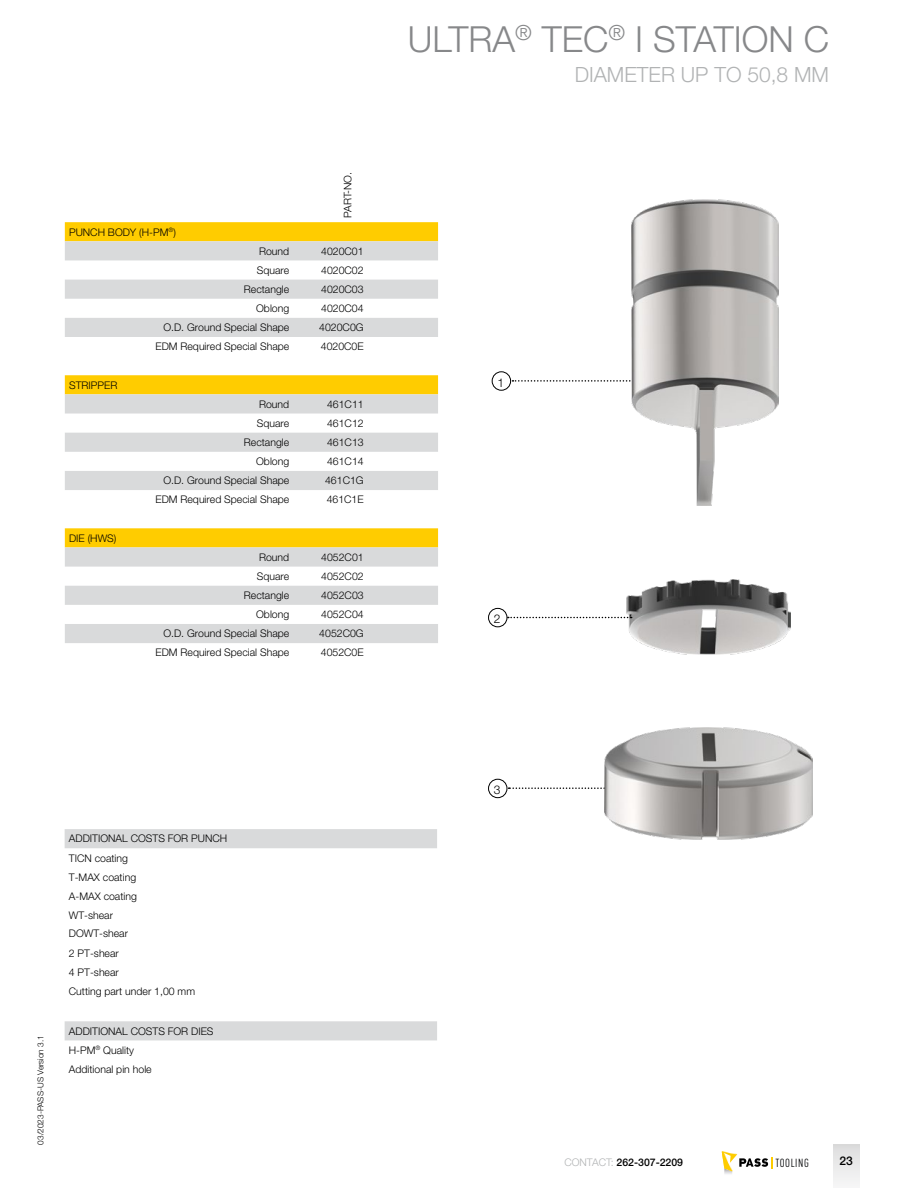
<style>
.page{position:relative;width:918px;height:1188px;background:#fff}
.page>*{position:absolute;margin:0;border:0;box-sizing:border-box;transform-origin:0 0}
.t1{font:300 36px "Helvetica Neue LT Std";color:#87888a}
.t2{font:300 21px "Helvetica Neue LT Std";color:#b1b3b4}
.t3{font:300 12px "Helvetica Neue LT Std";color:#000}
.t4{font:500 12px "Helvetica Neue LT Std";color:#000}
.t5{font:11.7px "DIN Cond";letter-spacing:.05em;color:#000204}
.t6{font:300 10.5px/19px "Helvetica Neue LT Std";color:#000}
.t7{font:500 10.5px "Helvetica Neue LT Std";color:#000}
.t8{font:300 8.25px "Helvetica Neue LT Std";color:#000}
.s1{font-weight:300;color:#b1b3b4}
</style>
<div class="page">
<div style="left:834px;top:1145px;width:25px;height:43px;background:linear-gradient(to bottom,#ddddde,#f7f7f8)"></div>
<svg style="left:722px;top:1151px;width:50px;height:23px"></svg>
<img style="left:627px;top:579px;width:163px;height:75px">
<div style="left:488px;top:779px;width:19px;height:19px;border:1px solid #000;border-radius:50%"></div>
<svg style="left:509px;top:787px;width:96px;height:2px"></svg>
<div style="left:492px;top:371px;width:19px;height:20px;border:1px solid #000;border-radius:50%"></div>
<svg style="left:512px;top:380px;width:119px;height:2px"></svg>
<div style="left:488px;top:608px;width:19px;height:19px;border:1px solid #000;border-radius:50%"></div>
<svg style="left:508px;top:617px;width:124px;height:1px"></svg>
<img style="left:605px;top:728px;width:207px;height:112px">
<img style="left:631px;top:199px;width:147px;height:307px">
<div style="left:65px;top:222px;width:373px;height:19px;background:#fc0"></div>
<svg style="left:65px;top:241px;width:373px;height:402px"></svg>
<svg style="left:65px;top:829px;width:372px;height:211px"></svg>
<p class="t6" style="left:69px;top:222px;width:108px">PUNCH BODY (H-PM<sup>®</sup>)</p>
<p class="t6" style="left:338px;top:218px;width:47px;rotate:-90deg">PART-NO.</p>
<p class="t6" style="left:69px;top:375px;width:50px">STRIPPER</p>
<p class="t6" style="left:69px;top:528px;width:49px">DIE (HWS)</p>
<p class="t6" style="left:259px;top:241px;width:32px">Round</p>
<p class="t6" style="left:321px;top:241px;width:44px">4020C01</p>
<p class="t6" style="left:257px;top:260px;width:34px">Square</p>
<p class="t6" style="left:321px;top:260px;width:44px">4020C02</p>
<p class="t6" style="left:244px;top:279px;width:47px">Rectangle</p>
<p class="t6" style="left:321px;top:279px;width:44px">4020C03</p>
<p class="t6" style="left:256px;top:299px;width:35px">Oblong</p>
<p class="t6" style="left:321px;top:299px;width:44px">4020C04</p>
<p class="t6" style="left:163px;top:318px;width:127px">O.D. Ground Special Shape</p>
<p class="t6" style="left:319px;top:318px;width:46px">4020C0G</p>
<p class="t6" style="left:155px;top:337px;width:135px">EDM Required Special Shape</p>
<p class="t6" style="left:321px;top:337px;width:44px">4020C0E</p>
<p class="t6" style="left:259px;top:394px;width:32px">Round</p>
<p class="t6" style="left:327px;top:394px;width:38px">461C11</p>
<p class="t6" style="left:257px;top:413px;width:34px">Square</p>
<p class="t6" style="left:327px;top:413px;width:38px">461C12</p>
<p class="t6" style="left:244px;top:432px;width:47px">Rectangle</p>
<p class="t6" style="left:327px;top:432px;width:38px">461C13</p>
<p class="t6" style="left:256px;top:452px;width:35px">Oblong</p>
<p class="t6" style="left:327px;top:452px;width:38px">461C14</p>
<p class="t6" style="left:163px;top:471px;width:127px">O.D. Ground Special Shape</p>
<p class="t6" style="left:325px;top:471px;width:40px">461C1G</p>
<p class="t6" style="left:155px;top:490px;width:135px">EDM Required Special Shape</p>
<p class="t6" style="left:327px;top:490px;width:38px">461C1E</p>
<p class="t6" style="left:259px;top:547px;width:32px">Round</p>
<p class="t6" style="left:321px;top:547px;width:44px">4052C01</p>
<p class="t6" style="left:257px;top:566px;width:34px">Square</p>
<p class="t6" style="left:321px;top:566px;width:44px">4052C02</p>
<p class="t6" style="left:244px;top:586px;width:47px">Rectangle</p>
<p class="t6" style="left:321px;top:586px;width:44px">4052C03</p>
<p class="t6" style="left:256px;top:605px;width:35px">Oblong</p>
<p class="t6" style="left:321px;top:605px;width:44px">4052C04</p>
<p class="t6" style="left:163px;top:624px;width:127px">O.D. Ground Special Shape</p>
<p class="t6" style="left:319px;top:624px;width:46px">4052C0G</p>
<p class="t6" style="left:155px;top:643px;width:135px">EDM Required Special Shape</p>
<p class="t6" style="left:321px;top:643px;width:44px">4052C0E</p>
<h1 class="t1" style="left:408px;top:17px;width:423px">ULTRA<sup>®</sup> TEC<sup>®</sup> I STATION C</h1>
<h2 class="t2" style="left:575px;top:62px;width:256px">DIAMETER UP TO 50,8 MM</h2>
<p class="t3" style="left:497px;top:375px;width:8px">1</p>
<p class="t3" style="left:494px;top:612px;width:8px">2</p>
<p class="t8" style="left:36px;top:1145px;width:111px;rotate:-90deg">03/2023-PASS-US Version 3.1</p>
<p class="t6" style="left:69px;top:829px;width:160px">ADDITIONAL COSTS FOR PUNCH<br>TICN coating<br>T-MAX coating<br>A-MAX coating<br>WT-shear<br>DOWT-shear<br>2 PT-shear<br>4 PT-shear<br>Cutting part under 1,00 mm</p>
<p class="t6" style="left:69px;top:1021px;width:146px">ADDITIONAL COSTS FOR DIES<br>H-PM<sup>®</sup> Quality<br>Additional pin hole</p>
<p class="t3" style="left:494px;top:782px;width:8px">3</p>
<p class="t7" style="left:564px;top:1156px;width:120px"><span class="s1">CONTACT:</span> 262-307-2209</p>
<p class="t5" style="left:775px;top:1156px;width:35px">TOOLING</p>
<p class="t4" style="left:840px;top:1153px;width:15px">23</p>
</div>
